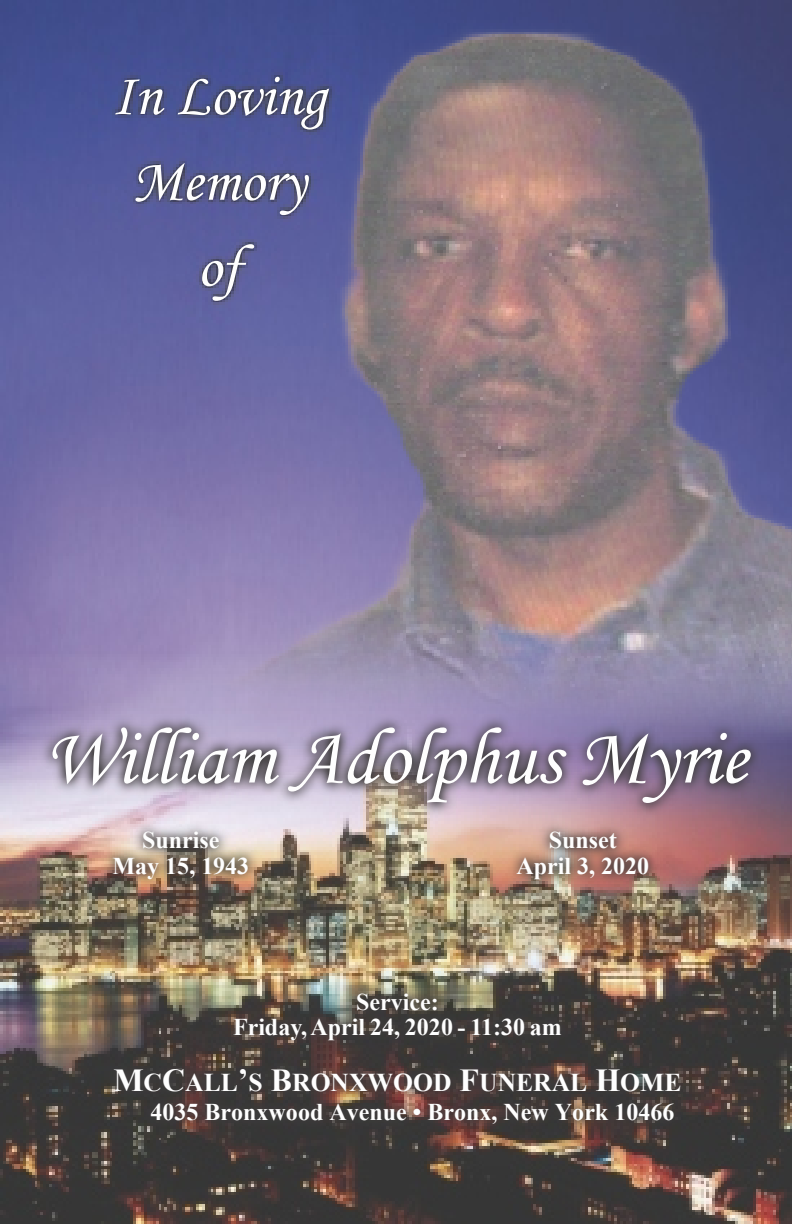
<style>
.page{position:relative;width:792px;height:1224px;background:#fff}
.page>*{position:absolute;margin:0;border:0;box-sizing:border-box;transform-origin:0 0}
.t1{font:80px "Monotype Corsiva";color:#fefefe}
.t2{font:60px/85.8px "Monotype Corsiva";color:#fefefe;text-align:center}
.t3{font:700 25.6px "Times New Roman";color:#fefefe}
.t4{font:700 24px/25px "Times New Roman";color:#fefefe;text-align:center}
.s1{font-size:32px}
</style>
<div class="page">
<img style="left:0;top:0;width:792px;height:1224px">
<img style="left:39px;top:714px;width:725px;height:102px">
<img style="left:103px;top:980px;width:589px;height:156px">
<img style="left:506px;top:819px;width:156px;height:72px">
<img style="left:102px;top:819px;width:159px;height:72px">
<img style="left:217px;top:20px;width:575px;height:719px">
<h2 class="t2" style="left:111px;top:58px;width:216px">In Loving<br>Memory of</h2>
<h1 class="t1" style="left:45px;top:727px;width:704px">William Adolphus Myrie</h1>
<p class="t4" style="left:113px;top:830px;width:138px">Sunrise<br>May 15, 1943</p>
<p class="t4" style="left:516px;top:830px;width:134px">Sunset<br>April 3, 2020</p>
<p class="t4" style="left:233px;top:992px;width:330px">Service:<br>Friday, April 24, 2020 - 11:30 am</p>
<p class="t3" style="left:113px;top:1073px;width:569px"><span class="s1">M</span>C<span class="s1">C</span>ALL<span class="s1">’</span>S <span class="s1">B</span>RONXWOOD <span class="s1">F</span>UNERAL <span class="s1">H</span>OME</p>
<p class="t4" style="left:150px;top:1102px;width:526px">4035 Bronxwood Avenue • Bronx, New York 10466</p>
</div>
